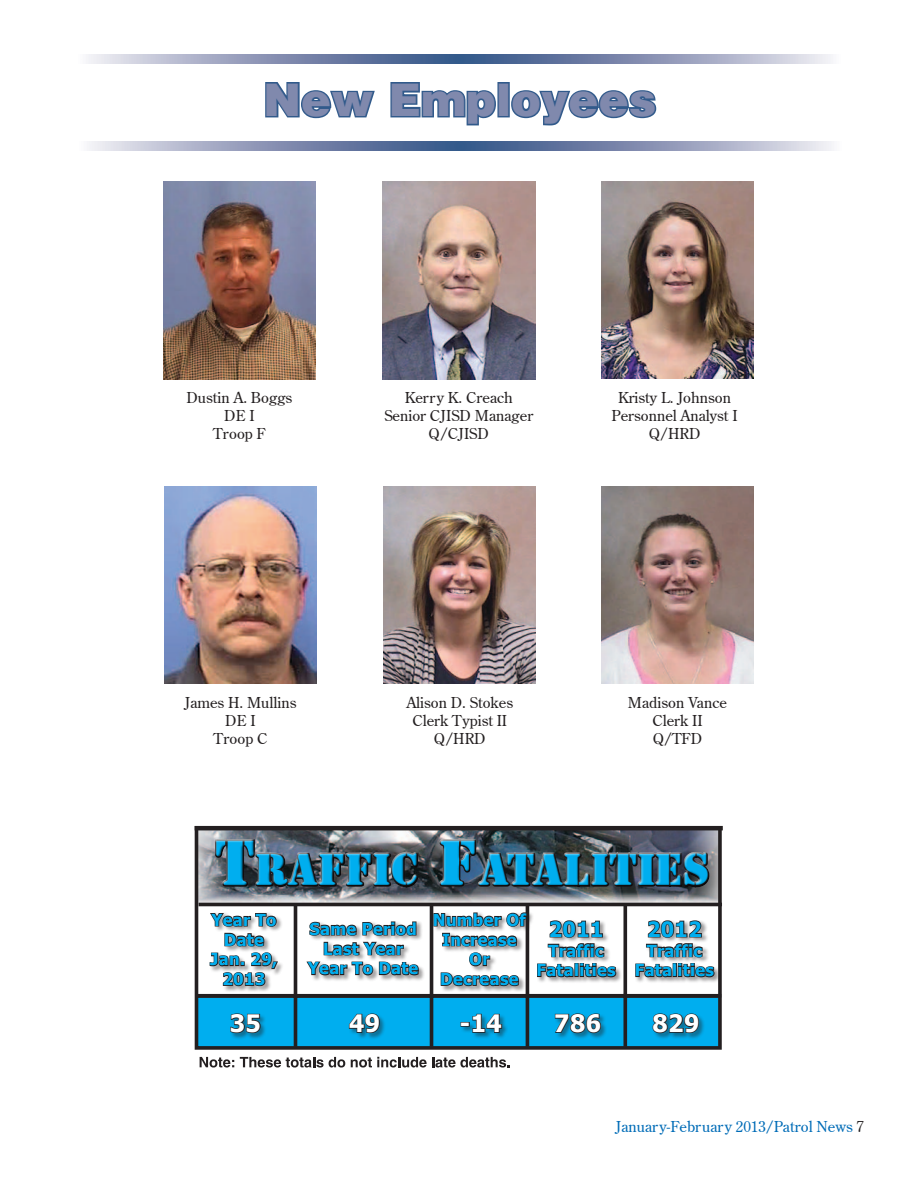
<style>
.page{position:relative;width:918px;height:1188px;background:#fff}
.page>*{position:absolute;margin:0;border:0;box-sizing:border-box;transform-origin:0 0}
.t1{font:45px "Switzerland Black Plain";color:#8089ad}
.t2{font:44.1px "Stencil BT";color:#00aeef}
.t3{font:700 24px "Tahoma";letter-spacing:.02em;color:#fff}
.t4{font:700 21px "Tahoma";letter-spacing:.02em;color:#00aeef}
.t5{font:700 16.5px/19.8px "Tahoma";letter-spacing:.02em;color:#00aeef;text-align:center}
.t6{font:15px/18px "Centurion Old Plain";color:#231f20;text-align:center}
.t7{font:15px "Centurion Old Plain";color:#006cb7}
.s1{font-size:63px}
.s2{color:#231f20}
</style>
<div class="page">
<svg style="left:265px;top:82px;width:110px;height:37px"></svg>
<svg style="left:390px;top:82px;width:108px;height:44px"></svg>
<div style="left:497px;top:82px;width:13px;height:35px;border:3px solid #315a8b"></div>
<svg style="left:509px;top:88px;width:148px;height:38px"></svg>
<svg style="left:89px;top:141px;width:743px;height:10px;background:#8a97b6"></svg>
<svg style="left:88px;top:54px;width:743px;height:10px;background:#8a97b6"></svg>
<img style="left:383px;top:182px;width:153px;height:197px">
<img style="left:601px;top:181px;width:153px;height:198px">
<img style="left:164px;top:486px;width:152px;height:198px">
<img style="left:163px;top:182px;width:152px;height:197px">
<img style="left:384px;top:486px;width:152px;height:198px">
<svg style="left:195px;top:830px;width:527px;height:220px"></svg>
<div style="left:228px;top:956px;width:68px;height:17px;background:#fff"></div>
<svg style="left:196px;top:994px;width:525px;height:4px;background:#232123"></svg>
<hr style="left:294px;top:904px;width:3px;height:143px;background:#231f20">
<hr style="left:430px;top:904px;width:3px;height:143px;background:#231f20">
<hr style="left:526px;top:904px;width:3px;height:143px;background:#231f20">
<svg style="left:623px;top:906px;width:4px;height:141px"></svg>
<svg style="left:200px;top:1057px;width:34px;height:11px"></svg>
<svg style="left:240px;top:1057px;width:105px;height:11px"></svg>
<svg style="left:351px;top:1057px;width:159px;height:11px"></svg>
<hr style="left:199px;top:903px;width:523px;height:3px;background:#231f20">
<div style="left:212px;top:836px;width:511px;height:64px;background:#231f20;opacity:.13"></div>
<svg style="left:213px;top:890px;width:208px;height:13px;background:#94979e"></svg>
<svg style="left:437px;top:890px;width:274px;height:13px;background:#8c8f94"></svg>
<div style="left:211px;top:836px;width:499px;height:52px;background:#fff;opacity:.75"></div>
<div style="left:212px;top:838px;width:501px;height:52px;background:#231f20;opacity:.75"></div>
<div style="left:209px;top:912px;width:75px;height:80px;background:#231f20;opacity:.45"></div>
<svg style="left:209px;top:912px;width:70px;height:75px"></svg>
<div style="left:307px;top:920px;width:119px;height:62px;background:#231f20;opacity:.45"></div>
<svg style="left:305px;top:921px;width:115px;height:55px"></svg>
<div style="left:433px;top:911px;width:101px;height:81px;background:#231f20;opacity:.45"></div>
<svg style="left:433px;top:912px;width:95px;height:75px"></svg>
<div style="left:537px;top:920px;width:86px;height:64px;background:#231f20;opacity:.45"></div>
<svg style="left:536px;top:919px;width:81px;height:59px"></svg>
<div style="left:635px;top:920px;width:86px;height:64px;background:#231f20;opacity:.45"></div>
<svg style="left:635px;top:919px;width:81px;height:59px"></svg>
<div style="left:230px;top:1013px;width:37px;height:27px;background:#231f20;opacity:.45"></div>
<svg style="left:230px;top:1013px;width:32px;height:21px"></svg>
<div style="left:348px;top:1013px;width:38px;height:27px;background:#231f20;opacity:.45"></div>
<svg style="left:348px;top:1012px;width:33px;height:22px"></svg>
<div style="left:460px;top:1014px;width:48px;height:25px;background:#231f20;opacity:.45"></div>
<div style="left:461px;top:1022px;width:9px;height:5px;border:2px solid #231f20"></div>
<svg style="left:472px;top:1013px;width:31px;height:21px"></svg>
<div style="left:555px;top:1013px;width:52px;height:27px;background:#231f20;opacity:.45"></div>
<svg style="left:554px;top:1012px;width:48px;height:22px"></svg>
<div style="left:653px;top:1013px;width:53px;height:27px;background:#231f20;opacity:.45"></div>
<svg style="left:651px;top:1012px;width:49px;height:22px"></svg>
<hr style="left:195px;top:826px;width:528px;height:4px;background:#231f20">
<img style="left:601px;top:486px;width:153px;height:198px">
<h1 class="t1" style="left:264px;top:70px;width:394px">New Employees</h1>
<p class="t6" style="left:186px;top:388px;width:107px">Dustin A. Boggs<br>DE I<br>Troop F</p>
<p class="t6" style="left:384px;top:388px;width:150px">Kerry K. Creach<br>Senior CJISD Manager<br>Q/CJISD</p>
<p class="t6" style="left:612px;top:388px;width:127px">Kristy L. Johnson<br>Personnel Analyst I<br>Q/HRD</p>
<p class="t6" style="left:184px;top:693px;width:114px">James H. Mullins<br>DE I<br>Troop C</p>
<p class="t6" style="left:406px;top:694px;width:108px">Alison D. Stokes<br>Clerk Typist II<br>Q/HRD</p>
<p class="t6" style="left:628px;top:693px;width:101px">Madison Vance<br>Clerk II<br>Q/TFD</p>
<h2 class="t2" style="left:214px;top:843px;width:497px"><span class="s1">T</span>RAFFIC <span class="s1">F</span>ATALITIES</h2>
<p class="t5" style="left:210px;top:909px;width:69px">Year To<br>Date<br>Jan. 29,<br>2013</p>
<p class="t5" style="left:308px;top:918px;width:112px">Same Period<br>Last Year<br>Year To Date</p>
<p class="t5" style="left:433px;top:909px;width:94px">Number Of<br>Increase<br>Or<br>Decrease</p>
<h3 class="t4" style="left:549px;top:914px;width:56px">2011</h3>
<h3 class="t4" style="left:647px;top:914px;width:56px">2012</h3>
<p class="t5" style="left:635px;top:940px;width:81px">Traffic<br>Fatalities</p>
<p class="t5" style="left:537px;top:940px;width:81px">Traffic<br>Fatalities</p>
<h3 class="t3" style="left:230px;top:1006px;width:33px">35</h3>
<h3 class="t3" style="left:349px;top:1006px;width:33px">49</h3>
<h3 class="t3" style="left:460px;top:1006px;width:43px">-14</h3>
<h3 class="t3" style="left:554px;top:1006px;width:48px">786</h3>
<h3 class="t3" style="left:653px;top:1006px;width:48px">829</h3>
<p class="t7" style="left:615px;top:1117px;width:250px">January-February 2013/Patrol News <span class="s2">7</span></p>
</div>
